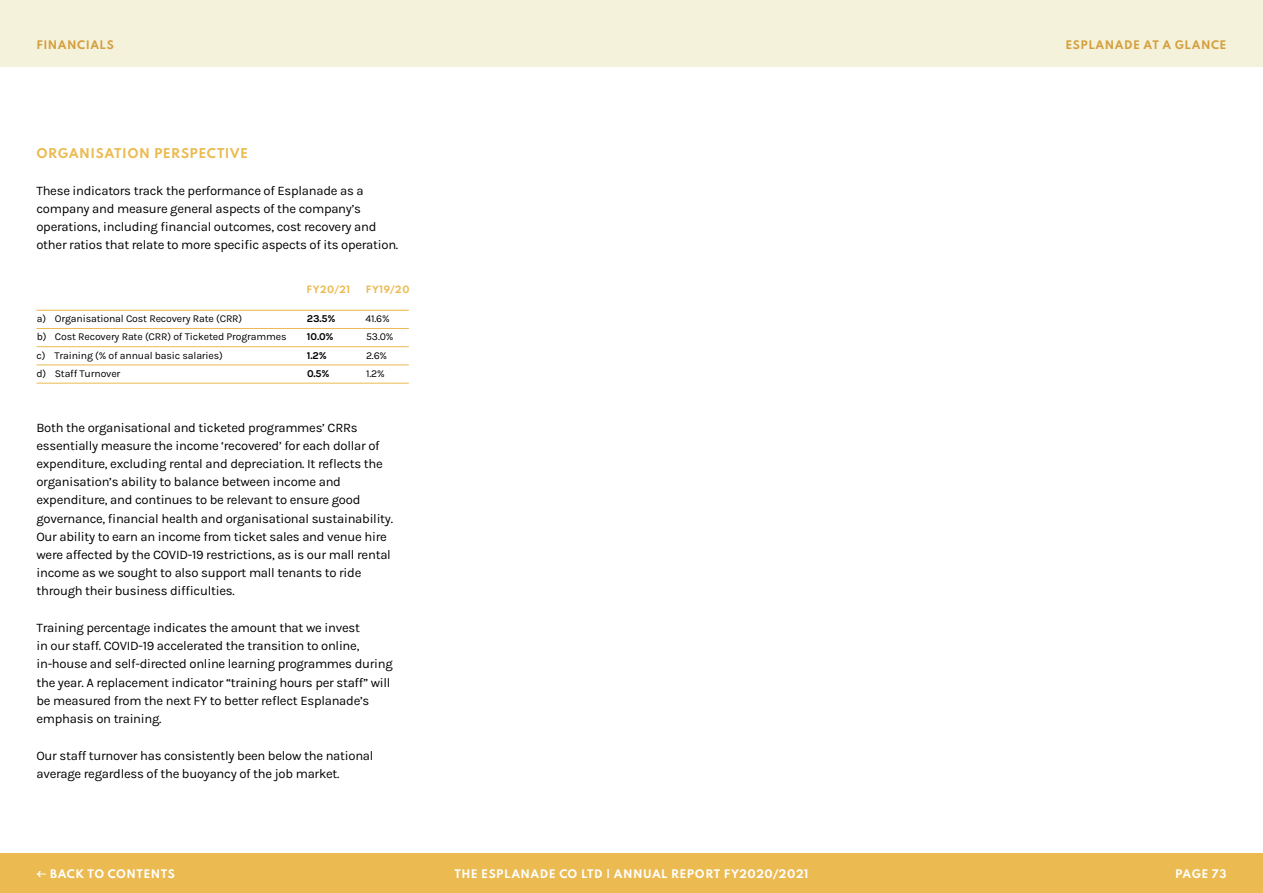
<style>
.page{position:relative;width:1263px;height:893px;background:#fff}
.page>*{position:absolute;margin:0;border:0;box-sizing:border-box;transform-origin:0 0}
.t1{font:13.05px/18.1px "Karla";letter-spacing:-.02em;color:#000}
.t2{font:700 12px "Spartan";letter-spacing:.04em;color:#ebbb52}
.t3{font:10.5px/18.1px "Karla";letter-spacing:-.015em;color:#000}
.t4{font:700 10.5px "Spartan";letter-spacing:.05em;color:#fff}
.t5{font:700 10.5px "Spartan";letter-spacing:.05em;color:#d49f3d}
.t6{font:700 10.5px/18.1px "Karla";color:#000}
.t7{font:700 9px "Spartan";letter-spacing:.06em;color:#ebbb52}
.s1{font-family:"NN Forever Grotesk STD";font-weight:900}
</style>
<div class="page">
<div style="left:0;top:0;width:1263px;height:67px;background:#f4f2db"></div>
<div style="left:0;top:854px;width:1263px;height:39px;background:#ebbb52"></div>
<hr style="left:36px;top:310px;width:373px;height:1px;background:#ebbb52">
<hr style="left:36px;top:383px;width:373px;height:1px;background:#ebbb52">
<hr style="left:36px;top:328px;width:373px;height:1px;background:#ebbb52">
<hr style="left:36px;top:346px;width:373px;height:1px;background:#ebbb52">
<hr style="left:36px;top:365px;width:373px;height:1px;background:#ebbb52">
<p class="t5" style="left:36px;top:37px;width:9px">FINANCIALS</p>
<p class="t5" style="left:1065px;top:37px;width:163px">ESPLANADE AT A GLANCE</p>
<p class="t2" style="left:36px;top:144px;width:213px">ORGANISATION PERSPECTIVE</p>
<p class="t1" style="left:36px;top:181px;width:363px">These indicators track the performance of Esplanade as a company and measure general aspects of the company’s operations, including financial outcomes, cost recovery and other ratios that relate to more specific aspects of its operation.</p>
<p class="t7" style="left:307px;top:283px;width:45px">FY20/21</p>
<p class="t7" style="left:366px;top:283px;width:45px">FY19/20</p>
<p class="t3" style="left:37px;top:309px;width:252px">a) Organisational Cost Recovery Rate (CRR)<br>b) Cost Recovery Rate (CRR) of Ticketed Programmes c) Training (% of annual basic salaries)<br>d) Staff Turnover</p>
<p class="t3" style="left:365px;top:309px;width:29px">41.6%<br>53.0%<br>2.6%<br>1.2%</p>
<p class="t6" style="left:307px;top:309px;width:30px">23.5%<br>10.0%<br>1.2%<br>0.5%</p>
<p class="t1" style="left:36px;top:418px;width:358px">Both the organisational and ticketed programmes’ CRRs essentially measure the income ‘recovered’ for each dollar of expenditure, excluding rental and depreciation. It reflects the organisation’s ability to balance between income and expenditure, and continues to be relevant to ensure good governance, financial health and organisational sustainability.<br>Our ability to earn an income from ticket sales and venue hire were affected by the COVID-19 restrictions, as is our mall rental income as we sought to also support mall tenants to ride through their business difficulties.</p>
<p class="t1" style="left:36px;top:618px;width:358px">Training percentage indicates the amount that we invest<br>in our staff. COVID-19 accelerated the transition to online, in-house and self-directed online learning programmes during the year. A replacement indicator “training hours per staff” will be measured from the next FY to better reflect Esplanade’s emphasis on training.</p>
<p class="t1" style="left:36px;top:746px;width:339px">Our staff turnover has consistently been below the national average regardless of the buoyancy of the job market.</p>
<p class="t4" style="left:36px;top:866px;width:140px"><span class="s1">←</span> BACK TO CONTENTS</p>
<p class="t4" style="left:454px;top:866px;width:356px">THE ESPLANADE CO LTD | ANNUAL REPORT FY2020/2021</p>
<p class="t4" style="left:1175px;top:866px;width:53px">PAGE 73</p>
</div>
